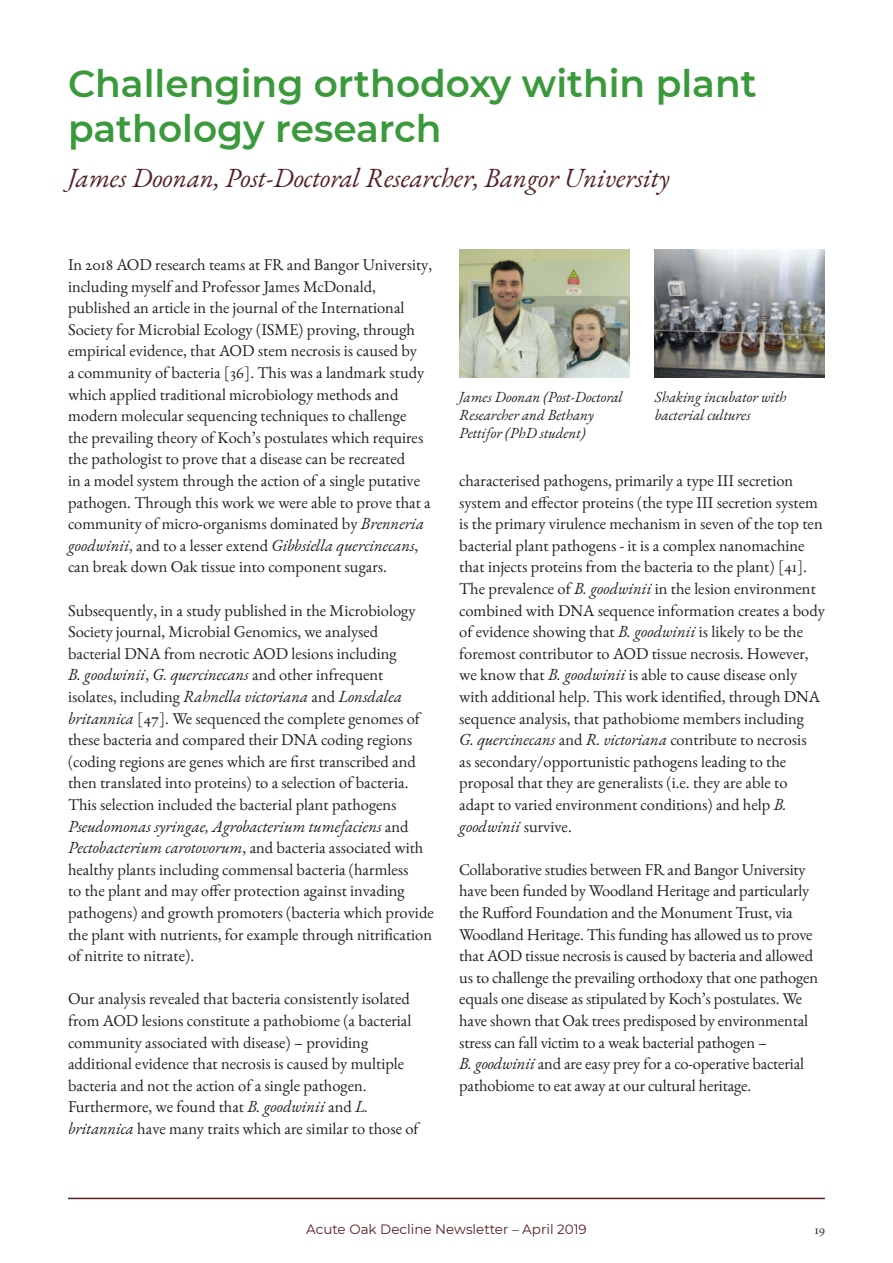
<style>
.page{position:relative;width:893px;height:1263px;background:#fff}
.page>*{position:absolute;margin:0;border:0;box-sizing:border-box;transform-origin:0 0}
.t1{font:600 37.5px/45px "Montserrat";color:#3a9a3b}
.t2{font:italic 27px "EB Garamond";color:#551f22}
.t3{font:16.5px/21.6px "EB Garamond";color:#231f20}
.t4{font:italic 15px/18px "EB Garamond";color:#231f20}
.t5{font:13.5px "Montserrat";color:#551f22}
.t6{font:13.5px "EB Garamond";color:#231f20}
.s1{font-style:italic}
</style>
<div class="page">
<hr style="left:68px;top:1198px;width:757px;height:1px;background:#551f22">
<img style="left:459px;top:249px;width:170px;height:128px">
<img style="left:655px;top:249px;width:170px;height:128px">
<h1 class="t1" style="left:68px;top:60px;width:690px">Challenging orthodoxy within plant pathology research</h1>
<h2 class="t2" style="left:68px;top:161px;width:603px">James Doonan, Post-Doctoral Researcher, Bangor University</h2>
<p class="t3" style="left:68px;top:253px;width:366px">In 2018 AOD research teams at FR and Bangor University, including myself and Professor James McDonald, published an article in the journal of the International Society for Microbial Ecology (ISME) proving, through empirical evidence, that AOD stem necrosis is caused by<br>a community of bacteria [36]. This was a landmark study which applied traditional microbiology methods and modern molecular sequencing techniques to challenge<br>the prevailing theory of Koch’s postulates which requires the pathologist to prove that a disease can be recreated<br>in a model system through the action of a single putative pathogen. Through this work we were able to prove that a community of micro-organisms dominated by <span class="s1">Brenneria goodwinii</span>, and to a lesser extend <span class="s1">Gibbsiella quercinecans</span>, can break down Oak tissue into component sugars.</p>
<p class="t3" style="left:68px;top:599px;width:367px">Subsequently, in a study published in the Microbiology Society journal, Microbial Genomics, we analysed bacterial DNA from necrotic AOD lesions including<br><span class="s1">B. goodwinii</span>, <span class="s1">G. quercinecans</span> and other infrequent isolates, including <span class="s1">Rahnella victoriana</span> and <span class="s1">Lonsdalea britannica</span> [47]. We sequenced the complete genomes of these bacteria and compared their DNA coding regions (coding regions are genes which are first transcribed and then translated into proteins) to a selection of bacteria.<br>This selection included the bacterial plant pathogens <span class="s1">Pseudomonas syringae, Agrobacterium tumefaciens</span> and <span class="s1">Pectobacterium carotovorum</span>, and bacteria associated with healthy plants including commensal bacteria (harmless<br>to the plant and may offer protection against invading pathogens) and growth promoters (bacteria which provide the plant with nutrients, for example through nitrification of nitrite to nitrate).</p>
<p class="t3" style="left:68px;top:988px;width:352px">Our analysis revealed that bacteria consistently isolated from AOD lesions constitute a pathobiome (a bacterial community associated with disease) – providing additional evidence that necrosis is caused by multiple bacteria and not the action of a single pathogen.<br>Furthermore, we found that <span class="s1">B. goodwinii</span> and <span class="s1">L. britannica</span> have many traits which are similar to those of</p>
<p class="t4" style="left:459px;top:388px;width:165px">James Doonan (Post-Doctoral<br>Researcher and Bethany<br>Pettifor (PhD student)</p>
<p class="t4" style="left:655px;top:388px;width:133px">Shaking incubator with bacterial cultures</p>
<p class="t3" style="left:459px;top:469px;width:367px">characterised pathogens, primarily a type III secretion system and effector proteins (the type III secretion system is the primary virulence mechanism in seven of the top ten bacterial plant pathogens - it is a complex nanomachine that injects proteins from the bacteria to the plant) [41].<br>The prevalence of <span class="s1">B. goodwinii</span> in the lesion environment combined with DNA sequence information creates a body of evidence showing that <span class="s1">B. goodwinii</span> is likely to be the foremost contributor to AOD tissue necrosis. However, we know that <span class="s1">B. goodwinii</span> is able to cause disease only with additional help. This work identified, through DNA sequence analysis, that pathobiome members including<br><span class="s1">G. quercinecans</span> and <span class="s1">R. victoriana</span> contribute to necrosis<br>as secondary/opportunistic pathogens leading to the proposal that they are generalists (i.e. they are able to adapt to varied environment conditions) and help <span class="s1">B. goodwinii</span> survive.</p>
<p class="t3" style="left:459px;top:858px;width:360px">Collaborative studies between FR and Bangor University have been funded by Woodland Heritage and particularly the Rufford Foundation and the Monument Trust, via Woodland Heritage. This funding has allowed us to prove that AOD tissue necrosis is caused by bacteria and allowed us to challenge the prevailing orthodoxy that one pathogen equals one disease as stipulated by Koch’s postulates. We have shown that Oak trees predisposed by environmental stress can fall victim to a weak bacterial pathogen –<br><span class="s1">B. goodwinii</span> and are easy prey for a co-operative bacterial pathobiome to eat away at our cultural heritage.</p>
<p class="t5" style="left:306px;top:1220px;width:282px">Acute Oak Decline Newsletter – April 2019</p>
<p class="t6" style="left:815px;top:1219px;width:12px">19</p>
</div>
